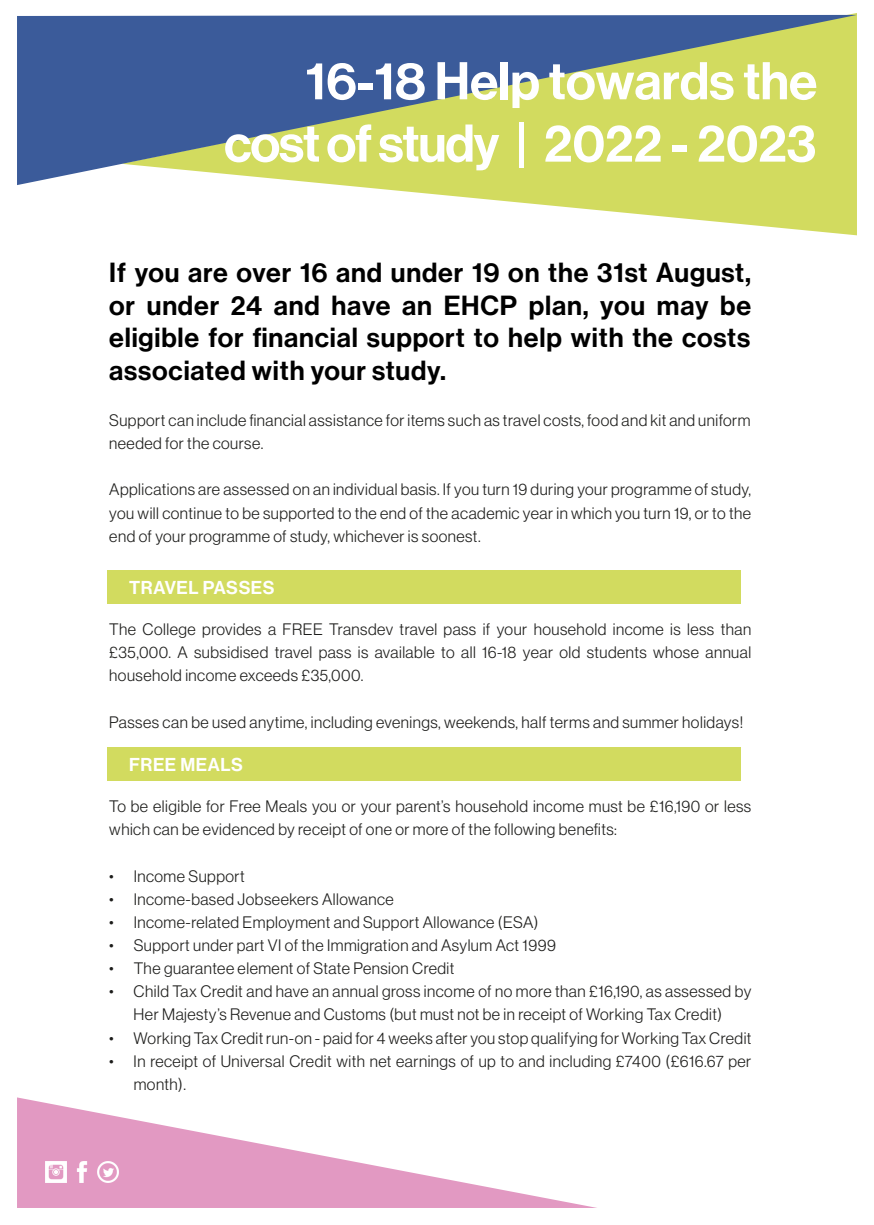
<style>
.page{position:relative;width:874px;height:1225px;background:#fff}
.page>*{position:absolute;margin:0;border:0;box-sizing:border-box;transform-origin:0 0}
.t1{font:52px/62.4px "N Haas Grotesk DS Pro 65 Md";color:#fff;text-align:right}
.t2{font:27px/32.4px "N Haas Grotesk DS Pro 65 Md";letter-spacing:.03em;color:#000;text-align:justify}
.t3{font:18.2px "N Haas Grotesk DS Pro 65 Md";letter-spacing:.03em;color:#fff}
.t4{font:16.2px/23.2px "N Haas Grotesk DS Pro 45 Lt";letter-spacing:.03em;color:#1d1d1b}
</style>
<div class="page">
<svg style="left:340px;top:13px;width:516px;height:222px"></svg>
<svg style="left:17px;top:15px;width:839px;height:170px;background:#879c80"></svg>
<svg style="left:17px;top:1097px;width:580px;height:111px"></svg>
<img style="left:46px;top:1161px;width:21px;height:21px">
<img style="left:72px;top:1161px;width:21px;height:21px">
<img style="left:98px;top:1161px;width:21px;height:21px">
<div style="left:107px;top:570px;width:633px;height:34px;background:#d2db5f"></div>
<div style="left:107px;top:747px;width:633px;height:33px;background:#d2db5f"></div>
<h1 class="t1" style="left:224px;top:51px;width:594px">16-18 Help towards the cost of study | 2022 - 2023</h1>
<h2 class="t2" style="left:109px;top:257px;width:643px">If you are over 16 and under 19 on the 31st August, or under 24 and have an EHCP plan, you may be eligible for financial support to help with the costs associated with your study.</h2>
<p class="t4" style="left:109px;top:409px;width:642px">Support can include financial assistance for items such as travel costs, food and kit and uniform needed for the course.</p>
<p class="t4" style="left:109px;top:478px;width:643px;text-align:justify">Applications are assessed on an individual basis. If you turn 19 during your programme of study, you will continue to be supported to the end of the academic year in which you turn 19, or to the end of your programme of study, whichever is soonest.</p>
<p class="t3" style="left:129px;top:577px;width:147px">TRAVEL PASSES</p>
<p class="t4" style="left:109px;top:618px;width:643px;text-align:justify">The College provides a FREE Transdev travel pass if your household income is less than £35,000. A subsidised travel pass is available to all 16-18 year old students whose annual household income exceeds £35,000.</p>
<p class="t4" style="left:109px;top:710px;width:635px">Passes can be used anytime, including evenings, weekends, half terms and summer holidays!</p>
<p class="t3" style="left:129px;top:754px;width:115px">FREE MEALS</p>
<p class="t4" style="left:109px;top:795px;width:643px">To be eligible for Free Meals you or your parent’s household income must be £16,190 or less which can be evidenced by receipt of one or more of the following benefits:</p>
<p class="t4" style="left:109px;top:864px;width:137px">• Income Support</p>
<p class="t4" style="left:109px;top:887px;width:286px">• Income-based Jobseekers Allowance</p>
<p class="t4" style="left:109px;top:910px;width:430px">• Income-related Employment and Support Allowance (ESA)</p>
<p class="t4" style="left:109px;top:933px;width:448px">• Support under part VI of the Immigration and Asylum Act 1999</p>
<p class="t4" style="left:109px;top:957px;width:346px">• The guarantee element of State Pension Credit</p>
<p class="t4" style="left:109px;top:980px;width:643px;text-align:center">• Child Tax Credit and have an annual gross income of no more than £16,190, as assessed by<br>Her Majesty’s Revenue and Customs (but must not be in receipt of Working Tax Credit)</p>
<p class="t4" style="left:109px;top:1026px;width:643px">• Working Tax Credit run-on - paid for 4 weeks after you stop qualifying for Working Tax Credit</p>
<p class="t4" style="left:134px;top:1049px;width:618px;text-indent:-24px">• In receipt of Universal Credit with net earnings of up to and including £7400 (£616.67 per month).</p>
</div>
